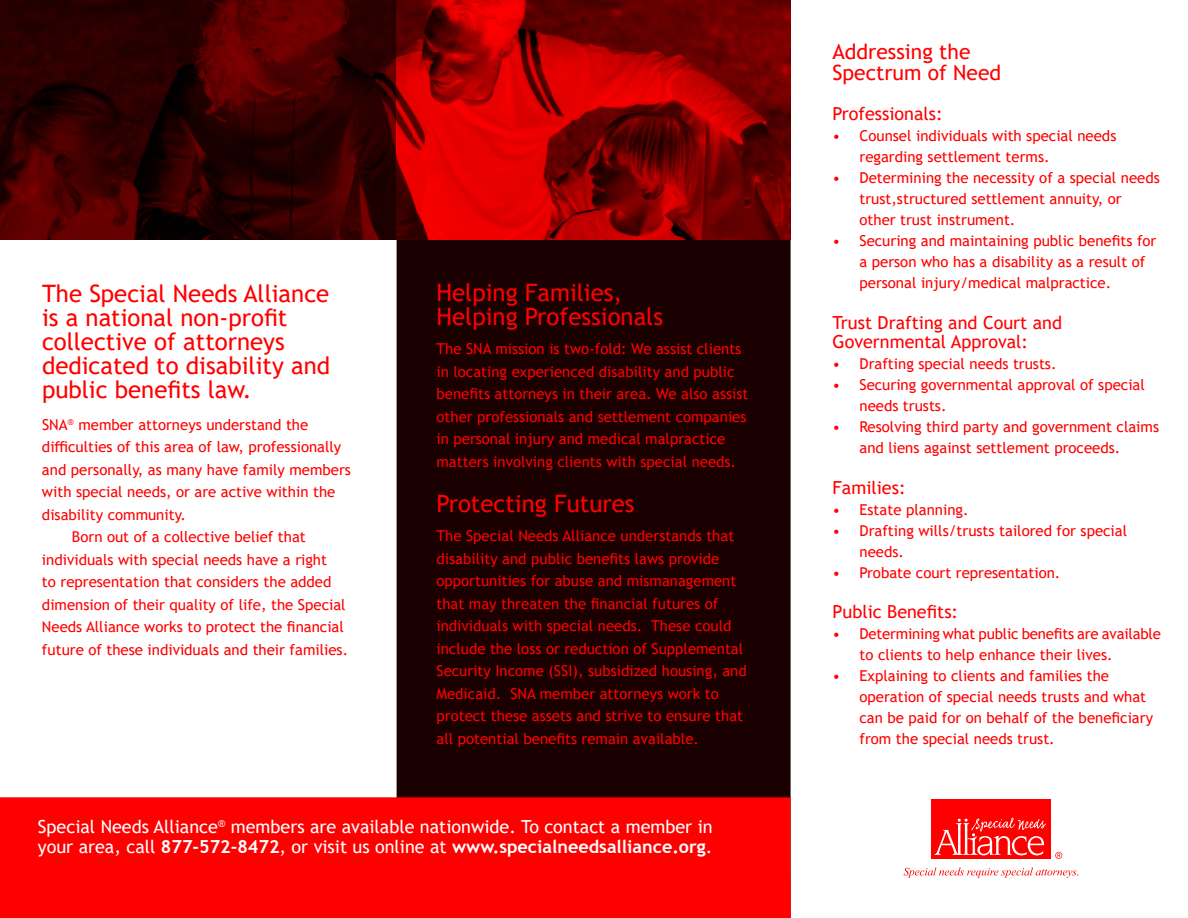
<style>
.page{position:relative;width:1188px;height:918px;background:#fff}
.page>*{position:absolute;margin:0;border:0;box-sizing:border-box;transform-origin:0 0}
.t1{font:24px/24px "Trebuchet MS";color:#f00}
.t2{font:21px/21px "Trebuchet MS";color:#f00}
.t3{font:18px/19.5px "Trebuchet MS";color:#fff}
.t4{font:18px/19.5px "Trebuchet MS";color:#f00}
.t5{font:15px/22.5px "Trebuchet MS";color:#f00}
.s1{font-weight:700}
</style>
<div class="page">
<div style="left:397px;top:0;width:394px;height:797px;background:#1a0000"></div>
<div style="left:0;top:797px;width:791px;height:80px;background:#f00"></div>
<div style="left:0;top:877px;width:791px;height:41px;background:#f00"></div>
<img style="left:0;top:0;width:790px;height:240px">
<img style="left:396px;top:0;width:394px;height:239px">
<div style="left:931px;top:799px;width:119px;height:60px;background:#f00"></div>
<svg style="left:934px;top:818px;width:112px;height:37px"></svg>
<svg style="left:904px;top:868px;width:174px;height:10px"></svg>
<svg style="left:1055px;top:852px;width:7px;height:7px"></svg>
<h1 class="t1" style="left:42px;top:283px;width:290px">The Special Needs Alliance is a national non-profit collective of attorneys dedicated to disability and public benefits law.</h1>
<p class="t5" style="left:42px;top:415px;width:268px">SNA<sup>®</sup> member attorneys understand the</p>
<p class="t5" style="left:42px;top:436px;width:301px">difficulties of this area of law, professionally</p>
<p class="t5" style="left:42px;top:460px;width:310px">and personally, as many have family members</p>
<p class="t5" style="left:42px;top:482px;width:295px">with special needs, or are active within the</p>
<p class="t5" style="left:42px;top:505px;width:145px">disability community.</p>
<p class="t5" style="left:72px;top:527px;width:235px">Born out of a collective belief that</p>
<p class="t5" style="left:42px;top:550px;width:287px">individuals with special needs have a right</p>
<p class="t5" style="left:42px;top:572px;width:291px">to representation that considers the added</p>
<p class="t5" style="left:42px;top:595px;width:305px">dimension of their quality of life, the Special</p>
<p class="t5" style="left:42px;top:616px;width:303px">Needs Alliance works to protect the financial</p>
<p class="t5" style="left:42px;top:640px;width:308px">future of these individuals and their families.</p>
<h1 class="t1" style="left:436px;top:283px;width:228px">Helping Families,<br>Helping Professionals</h1>
<p class="t5" style="left:436px;top:339px;width:313px">The SNA mission is two-fold: We assist clients in locating experienced disability and public benefits attorneys in their area. We also assist other professionals and settlement companies in personal injury and medical malpractice matters involving clients with special needs.</p>
<h1 class="t1" style="left:436px;top:494px;width:200px">Protecting Futures</h1>
<p class="t5" style="left:436px;top:526px;width:312px">The Special Needs Alliance understands that disability and public benefits laws provide opportunities for abuse and mismanagement that may threaten the financial futures of individuals with special needs. These could include the loss or reduction of Supplemental Security Income (SSI), subsidized housing, and Medicaid. SNA member attorneys work to protect these assets and strive to ensure that all potential benefits remain available.</p>
<p class="t3" style="left:38px;top:819px;width:676px">Special Needs Alliance<sup>®</sup> members are available nationwide. To contact a member in your area, call <span class="s1">877-572-8472</span>, or visit us online at <span class="s1">www.specialneedsalliance.org</span>.</p>
<h2 class="t2" style="left:832px;top:43px;width:170px">Addressing the<br>Spectrum of Need</h2>
<p class="t4" style="left:832px;top:106px;width:112px">Professionals:</p>
<p class="t5" style="left:860px;top:127px;width:258px;line-height:21px;text-indent:-27px">• Counsel individuals with special needs regarding settlement terms.</p>
<p class="t5" style="left:860px;top:169px;width:302px;line-height:21px;text-indent:-27px">• Determining the necessity of a special needs trust,structured settlement annuity, or other trust instrument.</p>
<p class="t5" style="left:860px;top:231px;width:298px;line-height:21px;text-indent:-27px">• Securing and maintaining public benefits for a person who has a disability as a result of personal injury/medical malpractice.</p>
<p class="t4" style="left:832px;top:314px;width:231px">Trust Drafting and Court and<br>Governmental Approval:</p>
<p class="t5" style="left:832px;top:354px;width:226px">• Drafting special needs trusts.</p>
<p class="t5" style="left:860px;top:376px;width:287px;line-height:21px;text-indent:-27px">• Securing governmental approval of special needs trusts.</p>
<p class="t5" style="left:860px;top:418px;width:301px;line-height:21px;text-indent:-27px">• Resolving third party and government claims and liens against settlement proceeds.</p>
<p class="t4" style="left:832px;top:479px;width:75px">Families:</p>
<p class="t5" style="left:832px;top:500px;width:138px">• Estate planning.</p>
<p class="t5" style="left:860px;top:522px;width:269px;line-height:21px;text-indent:-27px">• Drafting wills/trusts tailored for special needs.</p>
<p class="t5" style="left:832px;top:563px;width:229px">• Probate court representation.</p>
<p class="t4" style="left:832px;top:602px;width:127px">Public Benefits:</p>
<p class="t5" style="left:860px;top:624px;width:303px;line-height:21px;text-indent:-27px">• Determining what public benefits are available to clients to help enhance their lives.</p>
<p class="t5" style="left:860px;top:667px;width:295px;line-height:21px;text-indent:-27px">• Explaining to clients and families the operation of special needs trusts and what can be paid for on behalf of the beneficiary from the special needs trust.</p>
</div>
